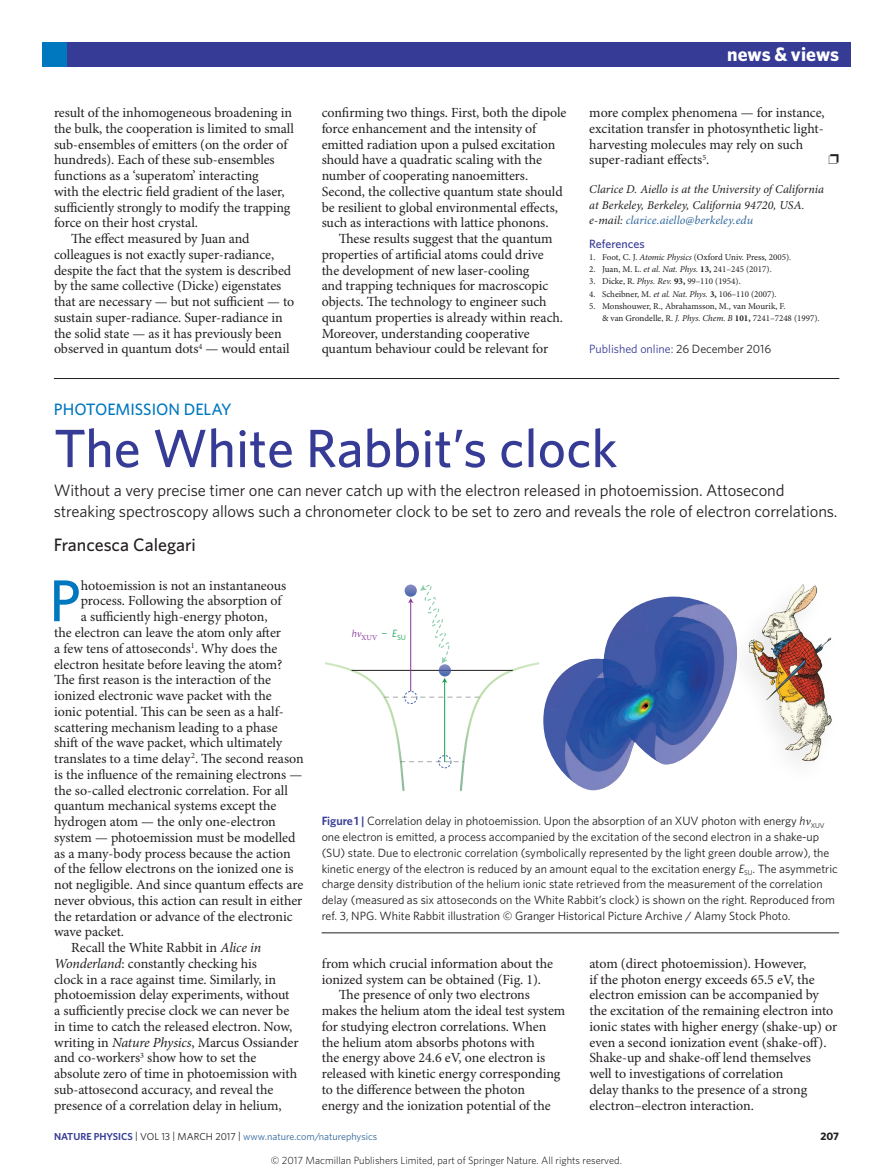
<style>
.page{position:relative;width:893px;height:1174px;background:#fff}
.page>*{position:absolute;margin:0;border:0;box-sizing:border-box;transform-origin:0 0}
.Body_first_w_drop_c{font:500 59.1px "Whitney";color:#0078c0}
.Title{font:500 54px "Whitney";color:#363b95}
.t1{font:700 19.5px "Whitney";color:#fff}
.Author{font:500 18px "Whitney";color:#231f20}
.Standfirst{font:16.5px/21px "Whitney";letter-spacing:-.01em;color:#231f20}
.Subject{font:500 16.5px "Whitney";color:#0078c0}
.Body_text{font:13.95px/15.8px "Minion Pro";letter-spacing:-.005em;color:#231f20}
.Body_first_w_drop_c-2{font:13.95px "Minion Pro";letter-spacing:-.005em;color:#231f20}
.Figure_caption{font:12px/15.8px "Whitney";letter-spacing:-.005em;color:#231f20}
.Author_information{font:italic 12px/15.8px "Minion Pro";letter-spacing:.005em;color:#231f20}
.Published_Corrected{font:12px "Whitney";color:#363b95}
.Ref_head{font:500 12px "Whitney";color:#363b95}
.t2{font:700 10.8px "Whitney";color:#231f20}
.t3{font:300 10.5px "Whitney";color:#000}
.t4{font:10.2px "Whitney";color:#2f679b}
.References{font:9px/12px "Minion Pro";color:#231f20}
.t5{font:7.5px "Minion Pro";color:#863795}
.s1{color:#2f679b}
.s2{font-style:italic}
.s3{font-weight:700}
.s4{color:#231f20}
.s5{font-family:"Whitney";color:#179d51}
.s6{font-weight:600;color:#363b95}
.s7{font-family:"Minion Pro";font-style:italic}
</style>
<div class="page">
<div style="left:43px;top:43px;width:807px;height:24px;background:#363b95"></div>
<div style="left:43px;top:43px;width:24px;height:24px;background:#0078c0"></div>
<svg style="left:325px;top:584px;width:214px;height:207px"></svg>
<img style="left:543px;top:596px;width:171px;height:194px">
<img style="left:714px;top:606px;width:5px;height:119px">
<img style="left:719px;top:584px;width:113px;height:178px">
<hr style="left:322px;top:932px;width:517px;height:1px;background:#231f20">
<hr style="left:54px;top:378px;width:785px;height:1px;background:#231f20">
<p class="Body_text" style="left:54px;top:105px;width:241px">result of the inhomogeneous broadening in the bulk, the cooperation is limited to small sub-ensembles of emitters (on the order of hundreds). Each of these sub-ensembles functions as a ‘superatom’ interacting<br>with the electric field gradient of the laser, sufficiently strongly to modify the trapping force on their host crystal.</p>
<p class="Body_text" style="left:54px;top:231px;width:242px;text-indent:17px">The effect measured by Juan and colleagues is not exactly super-radiance, despite the fact that the system is described by the same collective (Dicke) eigenstates that are necessary — but not sufficient — to sustain super-radiance. Super-radiance in the solid state — as it has previously been observed in quantum dots<sup>4</sup> — would entail</p>
<p class="Body_text" style="left:322px;top:105px;width:246px">confirming two things. First, both the dipole force enhancement and the intensity of emitted radiation upon a pulsed excitation should have a quadratic scaling with the number of cooperating nanoemitters.<br>Second, the collective quantum state should be resilient to global environmental effects, such as interactions with lattice phonons.</p>
<p class="Body_text" style="left:322px;top:231px;width:243px;text-indent:17px">These results suggest that the quantum properties of artificial atoms could drive the development of new laser-cooling<br>and trapping techniques for macroscopic objects. The technology to engineer such quantum properties is already within reach.<br>Moreover, understanding cooperative quantum behaviour could be relevant for</p>
<h3 class="t1" style="left:727px;top:41px;width:114px">news &amp; views</h3>
<p class="Body_text" style="left:589px;top:105px;width:237px">more complex phenomena — for instance, excitation transfer in photosynthetic light&shy;harvesting molecules may rely on such super-radiant effects<sup>5</sup>.</p>
<p class="Author_information" style="left:589px;top:182px;width:236px">Clarice D. Aiello is at the University of California at Berkeley, Berkeley, California 94720, USA. e-mail: <span class="s1">clarice.aiello@berkeley.edu</span></p>
<p class="Ref_head" style="left:589px;top:236px;width:57px">References</p>
<p class="References" style="left:589px;top:252px;width:203px">1. Foot, C. J. <span class="s2">Atomic Physics</span> (Oxford Univ. Press, 2005).</p>
<p class="References" style="left:589px;top:264px;width:184px">2. Juan, M. L. <span class="s2">et al. Nat. Phys.</span> <span class="s3">13,</span> 241–245 (2017).</p>
<p class="References" style="left:589px;top:276px;width:153px">3. Dicke, R. <span class="s2">Phys. Rev.</span> <span class="s3">93,</span> 99–110 (1954).</p>
<p class="References" style="left:589px;top:288px;width:189px">4. Scheibner, M. <span class="s2">et al. Nat. Phys.</span> <span class="s3">3,</span> 106–110 (2007).</p>
<p class="References" style="left:602px;top:300px;width:219px;text-indent:-13px">5. Monshouwer, R., Abrahamsson, M., van Mourik, F.<br>&amp; van Grondelle, R. <span class="s2">J. Phys. Chem. B</span> <span class="s3">101,</span> 7241–7248 (1997).</p>
<p class="Published_Corrected" style="left:589px;top:341px;width:184px">Published online: <span class="s4">26 December 2016</span></p>
<p class="Subject" style="left:54px;top:398px;width:179px">PHOTOEMISSION DELAY</p>
<p class="Title" style="left:54px;top:412px;width:565px">The White Rabbit’s clock</p>
<p class="Standfirst" style="left:54px;top:479px;width:785px">Without a very precise timer one can never catch up with the electron released in photoemission. Attosecond streaking spectroscopy allows such a chronometer clock to be set to zero and reveals the role of electron correlations.</p>
<p class="Author" style="left:54px;top:533px;width:143px">Francesca Calegari</p>
<p class="Body_first_w_drop_c" style="left:49px;top:561px;width:33px">P</p>
<p class="Body_first_w_drop_c-2" style="left:81px;top:577px;width:207px">hotoemission is not an instantaneous</p>
<p class="Body_first_w_drop_c-2" style="left:81px;top:592px;width:202px">process. Following the absorption of</p>
<p class="Body_first_w_drop_c-2" style="left:81px;top:608px;width:188px">a sufficiently high-energy photon,</p>
<p class="Body_first_w_drop_c-2" style="left:54px;top:624px;width:228px">the electron can leave the atom only after</p>
<p class="Body_first_w_drop_c-2" style="left:54px;top:640px;width:225px">a few tens of attoseconds<sup>1</sup>. Why does the</p>
<p class="Body_first_w_drop_c-2" style="left:54px;top:655px;width:230px">electron hesitate before leaving the atom?</p>
<p class="Body_first_w_drop_c-2" style="left:54px;top:671px;width:218px">The first reason is the interaction of the</p>
<p class="Body_first_w_drop_c-2" style="left:54px;top:687px;width:219px">ionized electronic wave packet with the</p>
<p class="Body_first_w_drop_c-2" style="left:54px;top:703px;width:231px">ionic potential. This can be seen as a half-</p>
<p class="Body_first_w_drop_c-2" style="left:54px;top:718px;width:225px">scattering mechanism leading to a phase</p>
<p class="Body_first_w_drop_c-2" style="left:54px;top:734px;width:230px">shift of the wave packet, which ultimately</p>
<p class="Body_first_w_drop_c-2" style="left:54px;top:750px;width:251px">translates to a time delay<sup>2</sup>. The second reason</p>
<p class="Body_first_w_drop_c-2" style="left:54px;top:766px;width:250px">is the influence of the remaining electrons —</p>
<p class="Body_first_w_drop_c-2" style="left:54px;top:781px;width:235px">the so-called electronic correlation. For all</p>
<p class="Body_first_w_drop_c-2" style="left:54px;top:797px;width:224px">quantum mechanical systems except the</p>
<p class="Body_first_w_drop_c-2" style="left:54px;top:813px;width:223px">hydrogen atom — the only one-electron</p>
<p class="Body_first_w_drop_c-2" style="left:54px;top:829px;width:243px">system — photoemission must be modelled</p>
<p class="Body_first_w_drop_c-2" style="left:54px;top:844px;width:238px">as a many-body process because the action</p>
<p class="Body_first_w_drop_c-2" style="left:54px;top:860px;width:241px">of the fellow electrons on the ionized one is</p>
<p class="Body_first_w_drop_c-2" style="left:54px;top:876px;width:251px">not negligible. And since quantum effects are</p>
<p class="Body_first_w_drop_c-2" style="left:54px;top:892px;width:250px">never obvious, this action can result in either</p>
<p class="Body_first_w_drop_c-2" style="left:54px;top:907px;width:240px">the retardation or advance of the electronic</p>
<p class="Body_first_w_drop_c-2" style="left:54px;top:923px;width:72px">wave packet.</p>
<p class="Body_text" style="left:54px;top:940px;width:246px;text-indent:17px">Recall the White Rabbit in <span class="s2">Alice in Wonderland</span>: constantly checking his<br>clock in a race against time. Similarly, in photoemission delay experiments, without a sufficiently precise clock we can never be in time to catch the released electron. Now, writing in <span class="s2">Nature Physics</span>, Marcus Ossiander and co-workers<sup>3</sup> show how to set the absolute zero of time in photoemission with sub-attosecond accuracy, and reveal the presence of a correlation delay in helium,</p>
<p class="t5" style="left:352px;top:633px;width:56px"><sup>h</sup><sup>ν</sup>XUV <sup>−</sup> <sup>E</sup><span class="s5">SU</span></p>
<p class="Figure_caption" style="left:322px;top:813px;width:517px"><span class="s6">Figure 1 |</span> Correlation delay in photoemission. Upon the absorption of an XUV photon with energy <span class="s2">h</span><span class="s7">ν</span><sub>XUV </sub>one electron is emitted, a process accompanied by the excitation of the second electron in a shake-up (SU) state. Due to electronic correlation (symbolically represented by the light green double arrow), the kinetic energy of the electron is reduced by an amount equal to the excitation energy <span class="s2">E</span><sub>SU</sub>. The asymmetric charge density distribution of the helium ionic state retrieved from the measurement of the correlation delay (measured as six attoseconds on the White Rabbit’s clock) is shown on the right. Reproduced from ref. 3, NPG. White Rabbit illustration © Granger Historical Picture Archive / Alamy Stock Photo.</p>
<p class="Body_text" style="left:322px;top:956px;width:233px">from which crucial information about the ionized system can be obtained (Fig. 1).</p>
<p class="Body_text" style="left:322px;top:987px;width:245px;text-indent:17px">The presence of only two electrons makes the helium atom the ideal test system for studying electron correlations. When the helium atom absorbs photons with<br>the energy above 24.6 eV, one electron is released with kinetic energy corresponding to the difference between the photon energy and the ionization potential of the</p>
<p class="Body_text" style="left:589px;top:956px;width:249px">atom (direct photoemission). However,<br>if the photon energy exceeds 65.5 eV, the electron emission can be accompanied by the excitation of the remaining electron into ionic states with higher energy (shake-up) or even a second ionization event (shake-off).<br>Shake-up and shake-off lend themselves<br>well to investigations of correlation<br>delay thanks to the presence of a strong electron–electron interaction.</p>
<p class="t4" style="left:54px;top:1129px;width:325px"><span class="s6">NATURE PHYSICS</span> <span class="s4">| VOL 13 | MARCH 2017 |</span> www.nature.com/naturephysics</p>
<p class="t2" style="left:820px;top:1129px;width:20px">207</p>
<p class="t3" style="left:271px;top:1153px;width:352px">© 2017 Macmillan Publishers Limited, part of Springer Nature. All rights reserved.</p>
</div>
